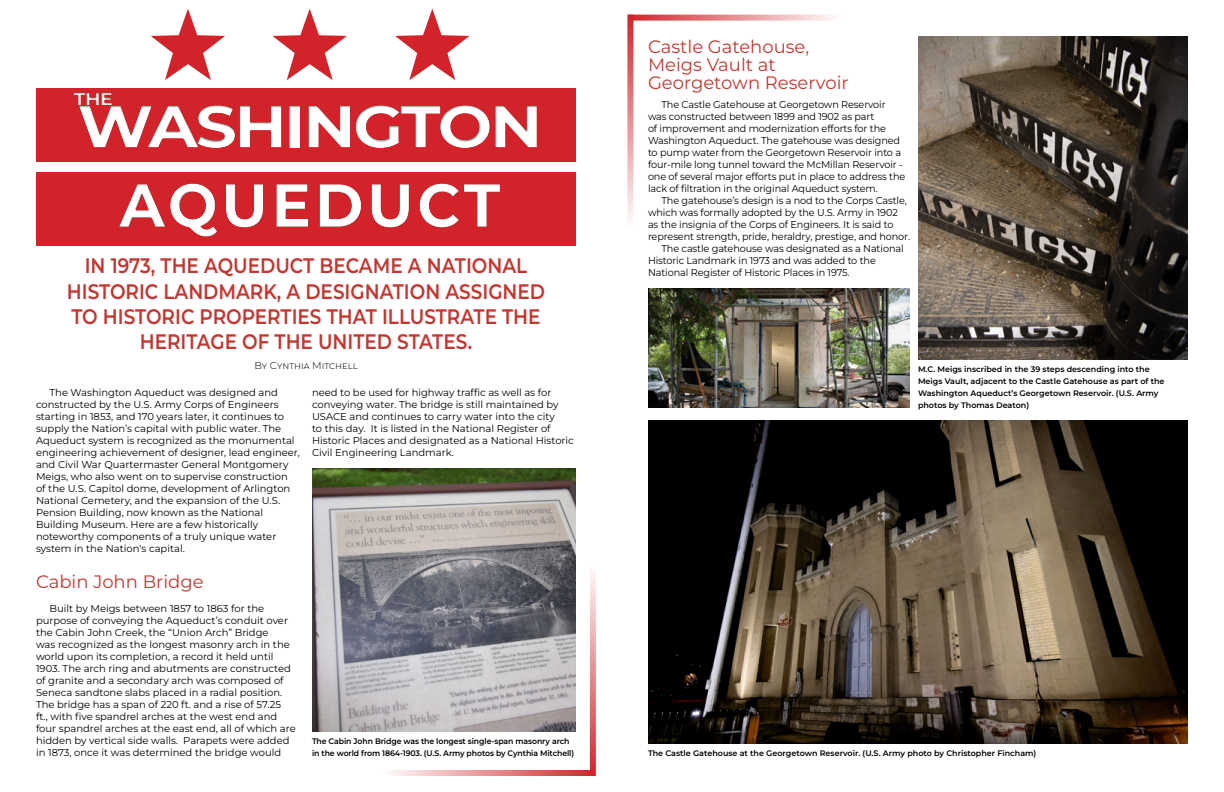
<style>
.page{position:relative;width:1224px;height:792px;background:#fff}
.page>*{position:absolute;margin:0;border:0;box-sizing:border-box;transform-origin:0 0}
.t1{font:700 60.9px "Montserrat";letter-spacing:.06em;color:#fff}
.t2{font:700 59.1px "Montserrat";letter-spacing:-.04em;color:#fff;scale:1.1 1}
.t3{font:600 21px/25.2px "Montserrat";color:#c13832;text-align:center;scale:.88 1}
.BODY_TEXT{font:18px "Montserrat";color:#c13a31}
.t4{font:700 17.7px "Montserrat";color:#fff;scale:1.1 1}
.BODY_TEXT-2{font:10px/12px "Montserrat";color:#000}
.CUTLINE{font:300 10px "Montserrat";color:#000}
.CUTLINE-2{font:600 8px/12px "Montserrat";color:#000}
</style>
<div class="page">
<div style="left:36px;top:88px;width:540px;height:73px;background:#d2232a"></div>
<div style="left:36px;top:172px;width:540px;height:73px;background:#d2232a"></div>
<svg style="left:151px;top:9px;width:74px;height:71px"></svg>
<div style="left:65px;top:81px;width:577px;height:82px;background:#000;opacity:.5"></div>
<div style="left:66px;top:163px;width:526px;height:80px;background:#000;opacity:.5"></div>
<svg style="left:395px;top:9px;width:74px;height:71px"></svg>
<svg style="left:273px;top:9px;width:74px;height:71px"></svg>
<div style="left:52px;top:72px;width:91px;height:40px;background:#000;opacity:.5"></div>
<img style="left:312px;top:468px;width:264px;height:264px">
<img style="left:648px;top:420px;width:540px;height:324px">
<img style="left:918px;top:36px;width:270px;height:324px">
<img style="left:648px;top:288px;width:262px;height:120px">
<svg style="left:627px;top:15px;width:6px;height:204px"></svg>
<svg style="left:628px;top:15px;width:205px;height:6px"></svg>
<svg style="left:590px;top:573px;width:6px;height:203px"></svg>
<svg style="left:392px;top:770px;width:203px;height:6px"></svg>
<h3 class="t4" style="left:74px;top:87px;width:37px">THE</h3>
<h2 class="t2" style="left:78px;top:87px;width:424px">WASHINGTON</h2>
<h1 class="t1" style="left:120px;top:165px;width:382px">AQUEDUCT</h1>
<p class="t3" style="left:67px;top:253px;width:545px">IN 1973, THE AQUEDUCT BECAME A NATIONAL HISTORIC LANDMARK, A DESIGNATION ASSIGNED TO HISTORIC PROPERTIES THAT ILLUSTRATE THE HERITAGE OF THE UNITED STATES.</p>
<p class="BODY_TEXT-2" style="left:36px;top:386px;width:265px;text-indent:14px">The Washington Aqueduct was designed and constructed by the U.S. Army Corps of Engineers starting in 1853, and 170 years later, it continues to supply the Nation’s capital with public water. The Aqueduct system is recognized as the monumental engineering achievement of designer, lead engineer, and Civil War Quartermaster General Montgomery Meigs, who also went on to supervise construction of the U.S. Capitol dome, development of Arlington National Cemetery, and the expansion of the U.S.<br>Pension Building, now known as the National Building Museum. Here are a few historically noteworthy components of a truly unique water system in the Nation's capital.</p>
<p class="BODY_TEXT" style="left:36px;top:570px;width:169px">Cabin John Bridge</p>
<p class="BODY_TEXT-2" style="left:36px;top:602px;width:261px;text-indent:14px">Built by Meigs between 1857 to 1863 for the purpose of conveying the Aqueduct’s conduit over the Cabin John Creek, the “Union Arch” Bridge<br>was recognized as the longest masonry arch in the world upon its completion, a record it held until 1903. The arch ring and abutments are constructed of granite and a secondary arch was composed of Seneca sandtone slabs placed in a radial position.<br>The bridge has a span of 220 ft. and a rise of 57.25<br>ft., with five spandrel arches at the west end and four spandrel arches at the east end, all of which are hidden by vertical side walls. Parapets were added in 1873, once it was determined the bridge would</p>
<p class="CUTLINE" style="left:254px;top:359px;width:105px">By Cynthia Mitchell</p>
<p class="BODY_TEXT-2" style="left:312px;top:386px;width:263px">need to be used for highway traffic as well as for conveying water. The bridge is still maintained by USACE and continues to carry water into the city<br>to this day. It is listed in the National Register of Historic Places and designated as a National Historic Civil Engineering Landmark.</p>
<p class="CUTLINE-2" style="left:312px;top:735px;width:264px">The Cabin John Bridge was the longest single-span masonry arch in the world from 1864-1903. (U.S. Army photos by Cynthia Mitchell)</p>
<p class="BODY_TEXT" style="left:648px;top:35px;width:163px">Castle Gatehouse,</p>
<p class="BODY_TEXT" style="left:648px;top:53px;width:129px">Meigs Vault at</p>
<p class="BODY_TEXT" style="left:648px;top:71px;width:202px">Georgetown Reservoir</p>
<p class="BODY_TEXT-2" style="left:648px;top:98px;width:259px;text-indent:14px">The Castle Gatehouse at Georgetown Reservoir was constructed between 1899 and 1902 as part<br>of improvement and modernization efforts for the Washington Aqueduct. The gatehouse was designed to pump water from the Georgetown Reservoir into a four-mile long tunnel toward the McMillan Reservoir - one of several major efforts put in place to address the lack of filtration in the original Aqueduct system.</p>
<p class="BODY_TEXT-2" style="left:648px;top:194px;width:264px;text-indent:14px">The gatehouse’s design is a nod to the Corps Castle, which was formally adopted by the U.S. Army in 1902 as the insignia of the Corps of Engineers. It is said to represent strength, pride, heraldry, prestige, and honor.</p>
<p class="BODY_TEXT-2" style="left:648px;top:242px;width:257px;text-indent:14px">The castle gatehouse was designated as a National<br>Historic Landmark in 1973 and was added to the<br>National Register of Historic Places in 1975.</p>
<p class="CUTLINE-2" style="left:918px;top:363px;width:248px">M.C. Meigs inscribed in the 39 steps descending into the Meigs Vault, adjacent to the Castle Gatehouse as part of the Washington Aqueduct’s Georgetown Reservoir. (U.S. Army photos by Thomas Deaton)</p>
<p class="CUTLINE-2" style="left:648px;top:747px;width:390px">The Castle Gatehouse at the Georgetown Reservoir. (U.S. Army photo by Christopher Fincham)</p>
</div>
